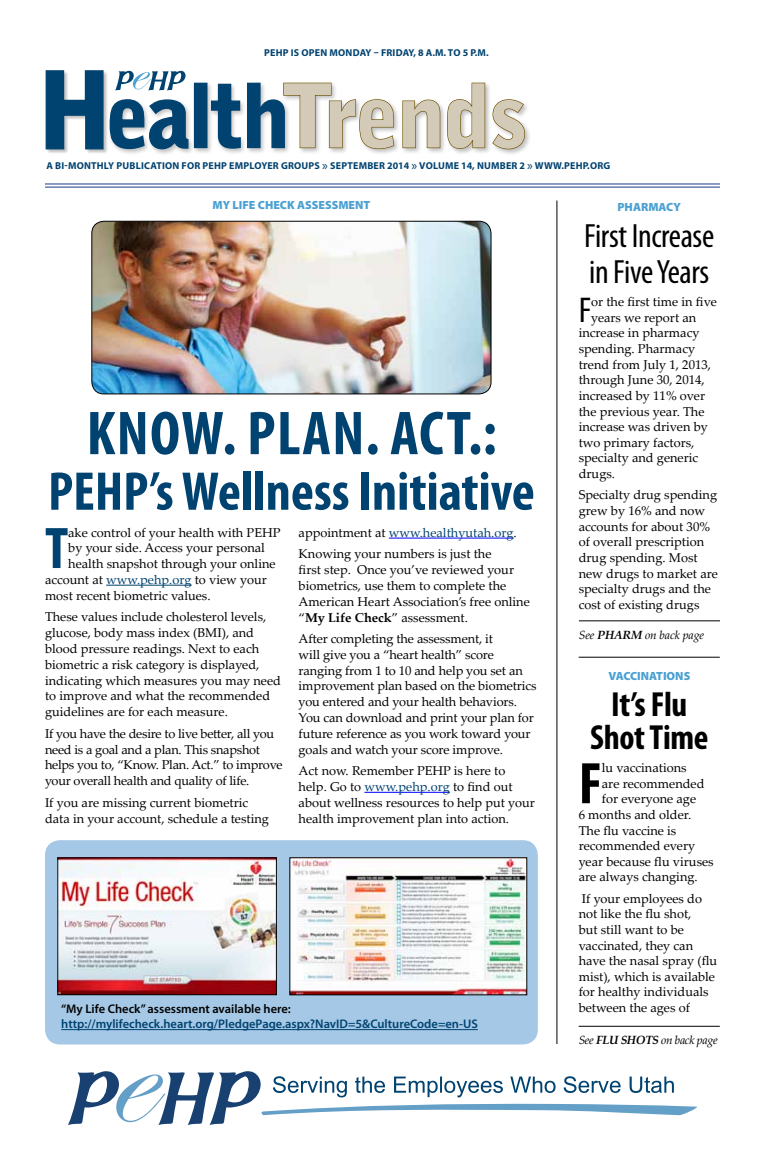
<style>
.page{position:relative;width:765px;height:1170px;background:#fff}
.page>*{position:absolute;margin:0;border:0;box-sizing:border-box;transform-origin:0 0}
.t1{font:900 87.5px "Bell Gothic Std";letter-spacing:-.03em;color:#d3cab7}
.t2{font:700 condensed 62.5px "Myriad Pro";letter-spacing:.02em;color:#004270}
.t3{font:700 condensed 59.12px "Myriad Pro";color:#000}
.t4{font:700 condensed 59.12px "Myriad Pro";color:#004270}
.t5{font:700 condensed 55px "Myriad Pro";color:#004270}
.t6{font:condensed 36px "Myriad Pro";color:#000}
.t7{font:700 condensed 35px/32.5px "Myriad Pro";letter-spacing:-.01em;color:#000;text-align:center}
.t8{font:condensed 33.75px/36.2px "Myriad Pro";letter-spacing:-.01em;color:#000}
.t9{font:12.75px/15.9px "Palatino Linotype";color:#000}
.t10{font:12.75px/15.9px "Palatino Linotype";letter-spacing:-.02em;color:#000}
.t11{font:600 12.5px "Myriad Pro";color:#004270}
.t12{font:600 12.5px "Myriad Pro";color:#000}
.t13{font:900 11.88px "Myriad Pro";color:#4ca1d2}
.t14{font:italic 11.88px "Palatino Linotype";letter-spacing:-.02em;color:#000}
.t15{font:700 10px "Myriad Pro";letter-spacing:.02em;color:#004270}
.s1{font-size:106.25px;color:#004270}
.s2{color:#004270}
.s3{font-weight:400;font-size:13.75px}
.s4{font-weight:700}
</style>
<div class="page">
<div style="left:45px;top:840px;width:493px;height:205px;background:#a4c8e5;border-radius:15px"></div>
<div style="left:108px;top:81px;width:424px;height:75px;background:#000;opacity:.25"></div>
<div style="left:194px;top:83px;width:14px;height:65px;border:1px solid #004270"></div>
<svg style="left:210px;top:82px;width:185px;height:68px"></svg>
<svg style="left:402px;top:82px;width:124px;height:68px"></svg>
<div style="left:46px;top:71px;width:63px;height:84px;background:#000;opacity:.25"></div>
<svg style="left:45px;top:70px;width:144px;height:80px"></svg>
<svg style="left:68px;top:1071px;width:629px;height:54px"></svg>
<hr style="left:45px;top:184px;width:675px;height:1px;background:#19398a">
<hr style="left:45px;top:187px;width:675px;height:1px;background:#19398a">
<hr style="left:557px;top:201px;width:1px;height:843px;background:#000">
<hr style="left:579px;top:1026px;width:141px;height:1px;background:#000">
<hr style="left:579px;top:621px;width:141px;height:1px;background:#000">
<img style="left:292px;top:860px;width:233px;height:133px">
<hr style="left:106px;top:585px;width:86px;height:1px;background:#004270">
<hr style="left:389px;top:538px;width:125px;height:1px;background:#00f">
<hr style="left:364px;top:792px;width:86px;height:1px;background:#00f">
<img style="left:59px;top:860px;width:216px;height:133px">
<div style="left:57px;top:858px;width:220px;height:137px;border:1px solid #000"></div>
<hr style="left:61px;top:1029px;width:417px;height:1px;background:#004270">
<hr style="left:579px;top:657px;width:141px;height:1px;background:#000">
<img style="left:92px;top:221px;width:399px;height:173px">
<div style="left:92px;top:221px;width:399px;height:173px;border:1px solid #000;border-radius:12px"></div>
<p class="t15" style="left:264px;top:46px;width:74px">PEHP IS OPEN MON</p>
<p class="t15" style="left:353px;top:46px;width:137px">DAY – FRIDAY, 8 A.M. TO 5 P.M.</p>
<h1 class="t1" style="left:36px;top:65px;width:493px"><span class="s1">H</span><span class="s2">ealth</span>Trends</h1>
<p class="t15" style="left:47px;top:160px;width:111px">A BI-MONTHLY PUBLICATION</p>
<p class="t15" style="left:182px;top:160px;width:75px">FOR PEHP EMPLOYE</p>
<p class="t15" style="left:273px;top:160px;width:339px">R GROUPS <span class="s3">»</span> SEPTEMBER 2014 <span class="s3">»</span> VOLUME 14, NUMBER 2 <span class="s3">»</span> WWW.PEH P.ORG</p>
<p class="t13" style="left:213px;top:199px;width:159px">MY LIFE CHECK ASSESSMENT</p>
<h2 class="t2" style="left:87px;top:394px;width:412px">Know. Plan. Act.:</h2>
<h3 class="t5" style="left:48px;top:457px;width:488px">PEHP’s Wellness Initiative</h3>
<h3 class="t4" style="left:45px;top:511px;width:25px">T</h3>
<p class="t9" style="left:68px;top:524px;width:214px">ake control of your health with PEHP</p>
<p class="t9" style="left:299px;top:521px;width:220px;line-height:21.5px">appointment at <span class="s2">www.healthyutah.org</span>.<br>Knowing your numbers is just the</p>
<p class="t9" style="left:299px;top:561px;width:233px">first step. Once you’ve reviewed your biometrics, use them to complete the American Heart Association’s free online “<span class="s4">My Life Check</span>” assessment.</p>
<p class="t9" style="left:299px;top:630px;width:239px">After completing the assessment, it<br>will give you a “heart health” score ranging from 1 to 10 and help you set an improvement plan based on the biometrics you entered and your health behaviors.<br>You can download and print your plan for future reference as you work toward your goals and watch your score improve.</p>
<p class="t9" style="left:299px;top:762px;width:238px">Act now. Remember PEHP is here to help. Go to <span class="s2">www.pehp.org</span> to find out about wellness resources to help put your health improvement plan into action.</p>
<p class="t9" style="left:68px;top:540px;width:198px">by your side. Access your personal</p>
<p class="t9" style="left:68px;top:555px;width:209px">health snapshot through your online</p>
<p class="t9" style="left:45px;top:571px;width:223px">account at <span class="s2">www.pehp.org</span> to view your</p>
<p class="t9" style="left:45px;top:587px;width:167px">most recent biometric values.</p>
<p class="t9" style="left:45px;top:608px;width:238px">These values include cholesterol levels, glucose, body mass index (BMI), and blood pressure readings. Next to each biometric a risk category is displayed, indicating which measures you may need to improve and what the recommended guidelines are for each measure.</p>
<p class="t10" style="left:45px;top:725px;width:239px">If you have the desire to live better, all you need is a goal and a plan. This snapshot helps you to, “Know. Plan. Act.” to improve your overall health and quality of life.</p>
<p class="t9" style="left:45px;top:794px;width:226px">If you are missing current biometric data in your account, schedule a testing</p>
<p class="t12" style="left:61px;top:1002px;width:231px">“My Life Check” assessment available here:</p>
<p class="t11" style="left:61px;top:1017px;width:418px">http://mylifecheck.heart.org/PledgePage.aspx?NavID=5&amp;CultureCode=en-US</p>
<p class="t13" style="left:617px;top:200px;width:65px">PHARMACY</p>
<h3 class="t8" style="left:584px;top:217px;width:132px">First Increase in Five Years</h3>
<h3 class="t6" style="left:579px;top:288px;width:14px">F</h3>
<p class="t9" style="left:591px;top:293px;width:127px">or the first time in five</p>
<p class="t9" style="left:591px;top:309px;width:107px">years we report an</p>
<p class="t9" style="left:579px;top:325px;width:122px">increase in pharmacy</p>
<p class="t9" style="left:579px;top:340px;width:118px">spending. Pharmacy</p>
<p class="t9" style="left:579px;top:356px;width:134px">trend from July 1, 2013,</p>
<p class="t9" style="left:579px;top:372px;width:128px">through June 30, 2014,</p>
<p class="t9" style="left:579px;top:387px;width:128px">increased by 11% over</p>
<p class="t9" style="left:579px;top:403px;width:127px">the previous year. The</p>
<p class="t9" style="left:579px;top:418px;width:131px">increase was driven by</p>
<p class="t9" style="left:579px;top:434px;width:117px">two primary factors,</p>
<p class="t9" style="left:579px;top:450px;width:121px">specialty and generic</p>
<p class="t9" style="left:579px;top:465px;width:38px">drugs.</p>
<p class="t9" style="left:579px;top:487px;width:141px">Specialty drug spending grew by 16% and now accounts for about 30% of overall prescription drug spending. Most new drugs to market are specialty drugs and the cost of existing drugs</p>
<p class="t14" style="left:579px;top:626px;width:127px">See <span class="s4">PHARM</span> on back page</p>
<p class="t13" style="left:608px;top:669px;width:84px">VACCINATIONS</p>
<h3 class="t7" style="left:590px;top:688px;width:120px">It’s Flu<br>Shot Time</h3>
<h3 class="t3" style="left:579px;top:747px;width:25px">F</h3>
<p class="t9" style="left:602px;top:759px;width:86px">lu vaccinations</p>
<p class="t9" style="left:602px;top:775px;width:104px">are recommended</p>
<p class="t9" style="left:602px;top:790px;width:96px">for everyone age</p>
<p class="t9" style="left:579px;top:806px;width:114px">6 months and older.</p>
<p class="t9" style="left:579px;top:822px;width:99px">The flu vaccine is</p>
<p class="t9" style="left:579px;top:837px;width:118px">recommended every</p>
<p class="t9" style="left:579px;top:853px;width:137px">year because flu viruses</p>
<p class="t9" style="left:579px;top:869px;width:121px">are always changing.</p>
<p class="t9" style="left:579px;top:890px;width:140px">If your employees do not like the flu shot,<br>but still want to be vaccinated, they can have the nasal spray (flu mist), which is available for healthy individuals between the ages of</p>
<p class="t14" style="left:579px;top:1032px;width:140px">See <span class="s4">FLU SHOTS</span> on back page</p>
</div>
